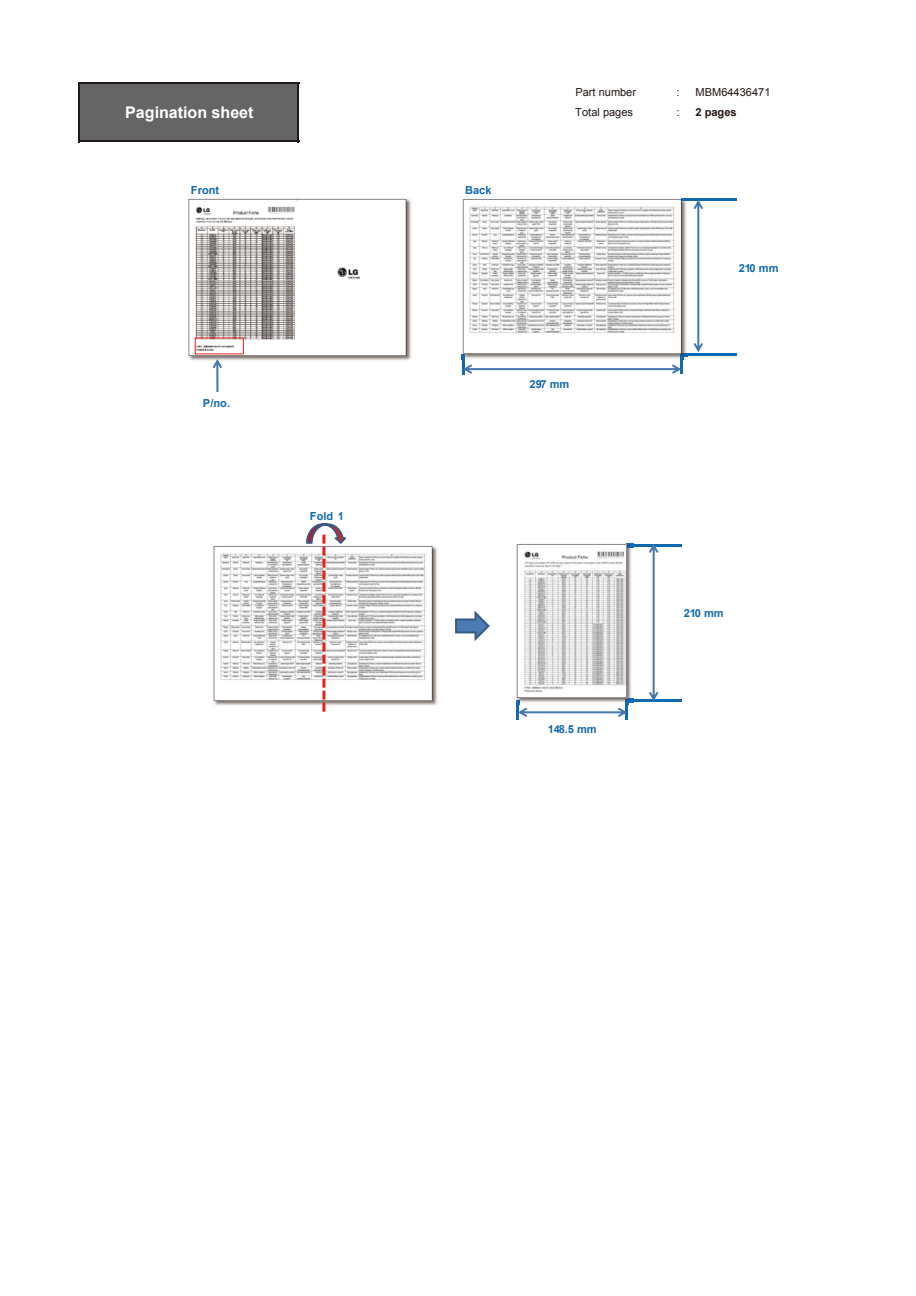
<style>
.page{position:relative;width:916px;height:1296px;background:#fff}
.page>*{position:absolute;margin:0;border:0;box-sizing:border-box;transform-origin:0 0}
.t1{font:700 16.1px "Arial";color:#fff}
.t2{font:700 11.1px "Arial";letter-spacing:-.005em;color:#106ab2}
.t3{font:11.1px "Arial";color:#231815}
.t4{font:700 11.1px "Arial";color:#231815}
</style>
<div class="page">
<div style="left:80px;top:84px;width:219px;height:57px;background:#666565"></div>
<hr style="left:682px;top:198px;width:55px;height:3px;background:#106ab2">
<svg style="left:694px;top:200px;width:9px;height:152px"></svg>
<hr style="left:78px;top:82px;width:2px;height:60px;background:#231815">
<hr style="left:297px;top:84px;width:2px;height:58px;background:#231815">
<hr style="left:516px;top:700px;width:3px;height:20px;background:#106ab2">
<hr style="left:625px;top:699px;width:3px;height:21px;background:#106ab2">
<hr style="left:80px;top:82px;width:219px;height:2px;background:#231815">
<hr style="left:80px;top:140px;width:219px;height:2px;background:#231815">
<hr style="left:683px;top:353px;width:54px;height:3px;background:#106ab2">
<hr style="left:627px;top:544px;width:55px;height:3px;background:#106ab2">
<hr style="left:628px;top:699px;width:54px;height:3px;background:#106ab2">
<img style="left:188px;top:198px;width:223px;height:163px">
<img style="left:213px;top:546px;width:224px;height:160px">
<svg style="left:189px;top:199px;width:217px;height:193px"></svg>
<svg style="left:649px;top:543px;width:9px;height:158px"></svg>
<svg style="left:214px;top:523px;width:218px;height:188px"></svg>
<svg style="left:455px;top:610px;width:35px;height:31px"></svg>
<svg style="left:462px;top:198px;width:226px;height:176px"></svg>
<svg style="left:516px;top:543px;width:117px;height:174px"></svg>
<h1 class="t1" style="left:125px;top:101px;width:130px">Pagination sheet</h1>
<p class="t2" style="left:191px;top:183px;width:30px">Front</p>
<p class="t2" style="left:465px;top:183px;width:28px">Back</p>
<p class="t3" style="left:575px;top:85px;width:62px">Part number</p>
<p class="t3" style="left:676px;top:85px;width:5px">:</p>
<p class="t3" style="left:695px;top:85px;width:77px">MBM64436471</p>
<p class="t3" style="left:575px;top:105px;width:59px">Total pages</p>
<p class="t3" style="left:676px;top:105px;width:5px">:</p>
<p class="t4" style="left:695px;top:104px;width:43px">2 pages</p>
<p class="t2" style="left:739px;top:260px;width:41px">210 mm</p>
<p class="t2" style="left:203px;top:396px;width:29px">P/no.</p>
<p class="t2" style="left:310px;top:509px;width:36px">Fold 1</p>
<p class="t2" style="left:530px;top:376px;width:41px">297 mm</p>
<p class="t2" style="left:548px;top:722px;width:51px">148.5 mm</p>
<p class="t2" style="left:684px;top:606px;width:41px">210 mm</p>
</div>
